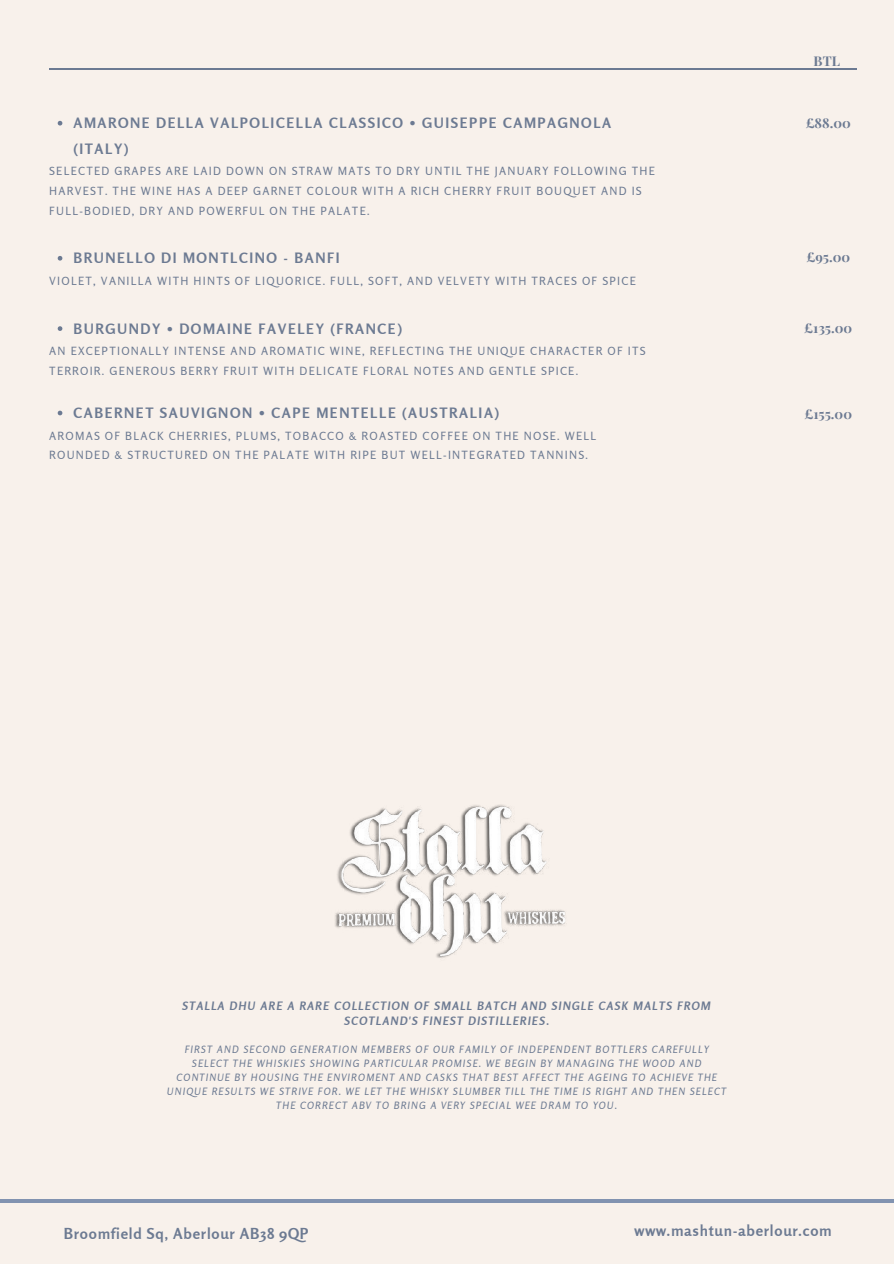
<style>
.page{position:relative;width:894px;height:1264px;background:#fff}
.page>*{position:absolute;margin:0;border:0;box-sizing:border-box;transform-origin:0 0}
.t1{font:700 15.15px "Rosario";letter-spacing:.05em;color:#6c7a92}
.t2{font:700 14.25px/25.3px "Rosario";letter-spacing:.11em;color:#6c7a92}
.t3{font:700 13.5px "Playfair Display";color:#6c7a92}
.t4{font:italic 700 11.55px/15.6px "Rosario";letter-spacing:.11em;color:#6c7a92;text-align:center}
.t5{font:11.25px/19.6px "Rosario";letter-spacing:.11em;color:#6c7a92}
.t6{font:italic 10.05px/14.1px "Rosario";letter-spacing:.11em;color:#6c7a92;text-align:center}
</style>
<div class="page">
<div style="left:0;top:0;width:893px;height:1263px;background:#f8f1eb"></div>
<hr style="left:0;top:1199px;width:893px;height:3px;background:#8293b0">
<img style="left:335px;top:804px;width:231px;height:154px">
<hr style="left:49px;top:68px;width:807px;height:2px;background:#6c7a92">
<svg style="left:58px;top:121px;width:4px;height:4px"></svg>
<svg style="left:58px;top:256px;width:4px;height:4px"></svg>
<svg style="left:58px;top:326px;width:4px;height:5px"></svg>
<svg style="left:58px;top:410px;width:4px;height:5px"></svg>
<p class="t2" style="left:73px;top:110px;width:539px">AMARONE DELLA VALPOLICELLA CLASSICO • GUISEPPE CAMPAGNOLA (ITALY)</p>
<p class="t5" style="left:49px;top:161px;width:607px">SELECTED GRAPES ARE LAID DOWN ON STRAW MATS TO DRY UNTIL THE JANUARY FOLLOWING THE<br>HARVEST. THE WINE HAS A DEEP GARNET COLOUR WITH A RICH CHERRY FRUIT BOUQUET AND IS<br>FULL-BODIED, DRY AND POWERFUL ON THE PALATE.</p>
<p class="t2" style="left:73px;top:245px;width:268px">BRUNELLO DI MONTLCINO - BANFI</p>
<p class="t5" style="left:49px;top:271px;width:588px">VIOLET, VANILLA WITH HINTS OF LIQUORICE. FULL, SOFT, AND VELVETY WITH TRACES OF SPICE</p>
<p class="t2" style="left:73px;top:316px;width:329px">BURGUNDY • DOMAINE FAVELEY (FRANCE)</p>
<p class="t5" style="left:49px;top:341px;width:597px">AN EXCEPTIONALLY INTENSE AND AROMATIC WINE, REFLECTING THE UNIQUE CHARACTER OF ITS<br>TERROIR. GENEROUS BERRY FRUIT WITH DELICATE FLORAL NOTES AND GENTLE SPICE.</p>
<p class="t2" style="left:73px;top:400px;width:427px">CABERNET SAUVIGNON • CAPE MENTELLE (AUSTRALIA)</p>
<p class="t5" style="left:49px;top:426px;width:548px">AROMAS OF BLACK CHERRIES, PLUMS, TOBACCO &amp; ROASTED COFFEE ON THE NOSE. WELL<br>ROUNDED &amp; STRUCTURED ON THE PALATE WITH RIPE BUT WELL-INTEGRATED TANNINS.</p>
<p class="t3" style="left:813px;top:52px;width:28px">BTL</p>
<p class="t3" style="left:805px;top:113px;width:47px">£88.00</p>
<p class="t3" style="left:806px;top:247px;width:45px">£95.00</p>
<p class="t3" style="left:804px;top:318px;width:49px">£135.00</p>
<p class="t3" style="left:804px;top:404px;width:49px">£155.00</p>
<p class="t4" style="left:182px;top:997px;width:529px">STALLA DHU ARE A RARE COLLECTION OF SMALL BATCH AND SINGLE CASK MALTS FROM<br>SCOTLAND'S FINEST DISTILLERIES.</p>
<p class="t6" style="left:167px;top:1041px;width:560px">FIRST AND SECOND GENERATION MEMBERS OF OUR FAMILY OF INDEPENDENT BOTTLERS CAREFULLY SELECT THE WHISKIES SHOWING PARTICULAR PROMISE. WE BEGIN BY MANAGING THE WOOD AND CONTINUE BY HOUSING THE ENVIROMENT AND CASKS THAT BEST AFFECT THE AGEING TO ACHIEVE THE UNIQUE RESULTS WE STRIVE FOR. WE LET THE WHISKY SLUMBER TILL THE TIME IS RIGHT AND THEN SELECT THE CORRECT ABV TO BRING A VERY SPECIAL WEE DRAM TO YOU.</p>
<h1 class="t1" style="left:64px;top:1223px;width:246px">Broomfield Sq, Aberlour AB38 9QP</h1>
<h1 class="t1" style="left:634px;top:1220px;width:199px">www.mashtun-aberlour.com</h1>
</div>
